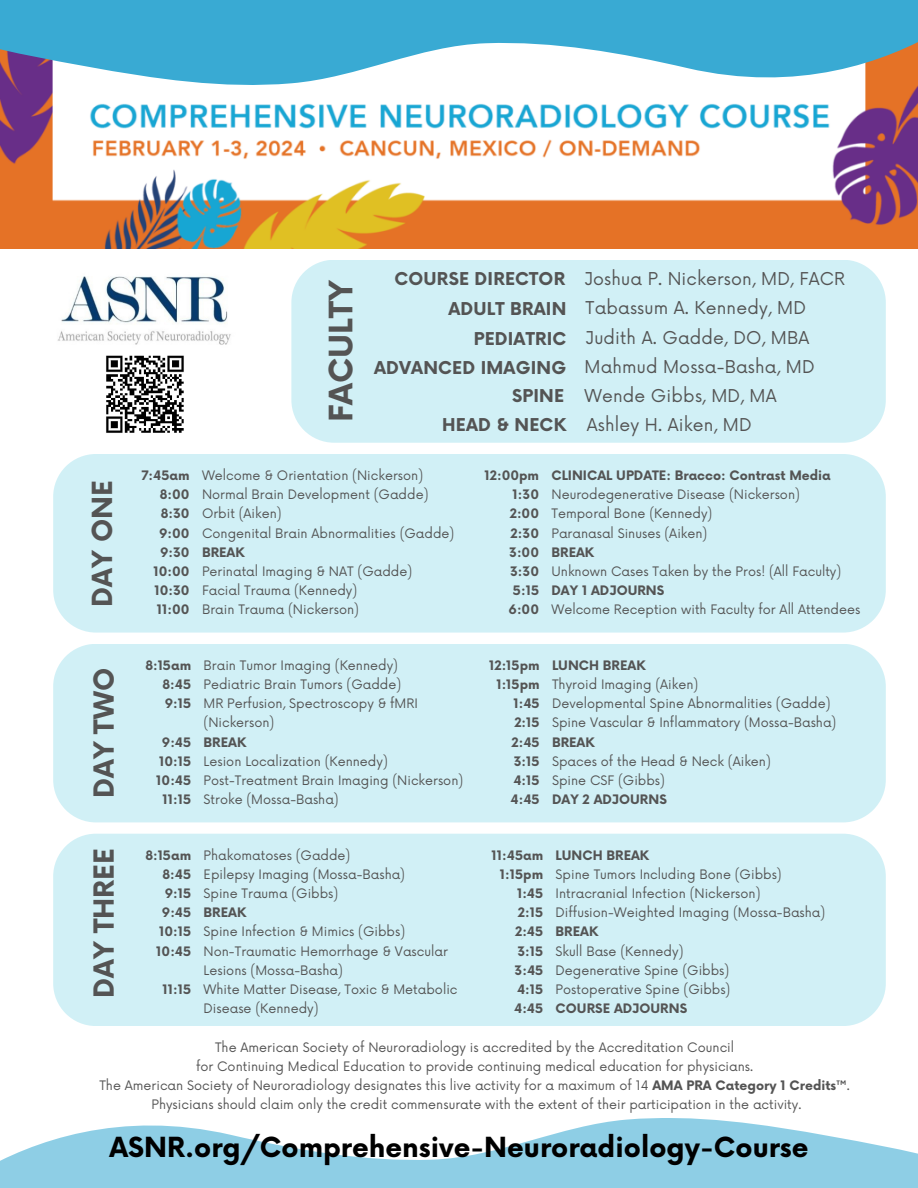
<style>
.page{position:relative;width:918px;height:1188px;background:#fff}
.page>*{position:absolute;margin:0;border:0;box-sizing:border-box;transform-origin:0 0}
.t1{font:700 31.5px "Now";color:#545454}
.t2{font:700 27px "Now";color:#000}
.t3{font:700 27px "Now";color:#545454}
.t4{font:17.25px "Now";letter-spacing:.01em;color:#545454}
.t5{font:700 17.25px "Now";letter-spacing:.01em;color:#545454}
.t6{font:12.75px/19px "Now";color:#545454}
.t7{font:700 12.75px "Now";color:#545454}
.s1{font-weight:700}
</style>
<div class="page">
<svg style="left:0;top:1118px;width:918px;height:70px;fill:#8ecee5"></svg>
<img style="left:0;top:85px;width:918px;height:164px">
<div style="left:67px;top:22px;width:786px;height:74px;background:#fff"></div>
<svg style="left:0;top:0;width:918px;height:85px;fill:#39aad3"></svg>
<div style="left:53px;top:644px;width:833px;height:178px;background:#d1f0f6"></div>
<div style="left:53px;top:454px;width:833px;height:179px;background:#d1f0f6"></div>
<div style="left:53px;top:834px;width:833px;height:192px;background:#d1f0f6"></div>
<div style="left:291px;top:260px;width:595px;height:183px;background:#d1f0f6"></div>
<img style="left:57px;top:276px;width:174px;height:69px">
<img style="left:106px;top:355px;width:78px;height:78px">
<p class="t3" style="left:88px;top:607px;width:128px;rotate:-90deg">DAY ONE</p>
<p class="t3" style="left:89px;top:798px;width:131px;rotate:-90deg">DAY TWO</p>
<p class="t7" style="left:141px;top:469px;width:50px">7:45am</p>
<p class="t7" style="left:160px;top:488px;width:31px">8:00</p>
<p class="t7" style="left:161px;top:507px;width:30px">8:30</p>
<p class="t7" style="left:159px;top:526px;width:32px">9:00</p>
<p class="t7" style="left:160px;top:545px;width:31px">9:30</p>
<p class="t7" style="left:154px;top:564px;width:38px">10:00</p>
<p class="t7" style="left:154px;top:583px;width:37px">10:30</p>
<p class="t7" style="left:157px;top:603px;width:34px">11:00</p>
<p class="t1" style="left:324px;top:422px;width:144px;rotate:-90deg">FACULTY</p>
<p class="t5" style="left:394px;top:270px;width:172px">COURSE DIRECTOR</p>
<p class="t4" style="left:585px;top:269px;width:262px">Joshua P. Nickerson, MD, FACR</p>
<p class="t4" style="left:586px;top:298px;width:222px">Tabassum A. Kennedy, MD</p>
<p class="t5" style="left:449px;top:300px;width:119px">ADULT BRAIN</p>
<p class="t5" style="left:474px;top:329px;width:94px">PEDIATRIC</p>
<p class="t4" style="left:586px;top:328px;width:225px">Judith A. Gadde, DO, MBA</p>
<p class="t4" style="left:585px;top:357px;width:232px">Mahmud Mossa-Basha, MD</p>
<p class="t5" style="left:374px;top:358px;width:194px">ADVANCED IMAGING</p>
<p class="t5" style="left:512px;top:387px;width:53px">SPINE</p>
<p class="t4" style="left:585px;top:386px;width:194px">Wende Gibbs, MD, MA</p>
<p class="t5" style="left:442px;top:415px;width:126px">HEAD &amp; NECK</p>
<p class="t4" style="left:587px;top:415px;width:166px">Ashley H. Aiken, MD</p>
<p class="t6" style="left:202px;top:467px;width:223px">Welcome &amp; Orientation (Nickerson)</p>
<p class="t6" style="left:202px;top:486px;width:228px">Normal Brain Development (Gadde)</p>
<p class="t6" style="left:202px;top:505px;width:81px">Orbit (Aiken)</p>
<p class="t6" style="left:202px;top:524px;width:254px">Congenital Brain Abnormalities (Gadde)</p>
<p class="t7" style="left:202px;top:545px;width:44px">BREAK</p>
<p class="t6" style="left:202px;top:562px;width:212px">Perinatal Imaging &amp; NAT (Gadde)</p>
<p class="t6" style="left:202px;top:581px;width:157px">Facial Trauma (Kennedy)</p>
<p class="t6" style="left:202px;top:601px;width:159px">Brain Trauma (Nickerson)</p>
<p class="t7" style="left:484px;top:469px;width:56px">12:00pm</p>
<p class="t7" style="left:513px;top:488px;width:28px">1:30</p>
<p class="t7" style="left:510px;top:507px;width:31px">2:00</p>
<p class="t7" style="left:511px;top:526px;width:30px">2:30</p>
<p class="t7" style="left:509px;top:545px;width:31px">3:00</p>
<p class="t7" style="left:510px;top:564px;width:31px">3:30</p>
<p class="t7" style="left:513px;top:583px;width:28px">5:15</p>
<p class="t7" style="left:509px;top:603px;width:32px">6:00</p>
<p class="t7" style="left:551px;top:469px;width:281px">CLINICAL UPDATE: Bracco: Contrast Media</p>
<p class="t6" style="left:551px;top:486px;width:250px">Neurodegenerative Disease (Nickerson)</p>
<p class="t6" style="left:551px;top:505px;width:162px">Temporal Bone (Kennedy)</p>
<p class="t6" style="left:551px;top:524px;width:157px">Paranasal Sinuses (Aiken)</p>
<p class="t7" style="left:551px;top:545px;width:44px">BREAK</p>
<p class="t6" style="left:551px;top:562px;width:291px">Unknown Cases Taken by the Pros! (All Faculty)</p>
<p class="t7" style="left:551px;top:583px;width:114px">DAY 1 ADJOURNS</p>
<p class="t6" style="left:551px;top:601px;width:310px">Welcome Reception with Faculty for All Attendees</p>
<p class="t7" style="left:145px;top:659px;width:47px">8:15am</p>
<p class="t7" style="left:163px;top:678px;width:30px">8:45</p>
<p class="t7" style="left:165px;top:697px;width:28px">9:15</p>
<p class="t7" style="left:162px;top:735px;width:31px">9:45</p>
<p class="t7" style="left:159px;top:754px;width:34px">10:15</p>
<p class="t7" style="left:156px;top:773px;width:36px">10:45</p>
<p class="t7" style="left:163px;top:792px;width:30px">11:15</p>
<p class="t6" style="left:204px;top:657px;width:196px">Brain Tumor Imaging (Kennedy)</p>
<p class="t6" style="left:204px;top:676px;width:199px">Pediatric Brain Tumors (Gadde)</p>
<p class="t6" style="left:204px;top:695px;width:216px">MR Perfusion, Spectroscopy &amp; fMRI (Nickerson)</p>
<p class="t7" style="left:204px;top:735px;width:44px">BREAK</p>
<p class="t6" style="left:204px;top:752px;width:186px">Lesion Localization (Kennedy)</p>
<p class="t6" style="left:204px;top:771px;width:261px">Post-Treatment Brain Imaging (Nickerson)</p>
<p class="t6" style="left:204px;top:790px;width:137px">Stroke (Mossa-Basha)</p>
<p class="t7" style="left:489px;top:659px;width:52px">12:15pm</p>
<p class="t7" style="left:496px;top:678px;width:45px">1:15pm</p>
<p class="t7" style="left:513px;top:697px;width:28px">1:45</p>
<p class="t7" style="left:514px;top:716px;width:27px">2:15</p>
<p class="t7" style="left:511px;top:735px;width:30px">2:45</p>
<p class="t7" style="left:514px;top:754px;width:27px">3:15</p>
<p class="t7" style="left:513px;top:773px;width:28px">4:15</p>
<p class="t7" style="left:511px;top:792px;width:31px">4:45</p>
<p class="t7" style="left:552px;top:659px;width:95px">LUNCH BREAK</p>
<p class="t6" style="left:552px;top:676px;width:148px">Thyroid Imaging (Aiken)</p>
<p class="t6" style="left:552px;top:695px;width:280px">Developmental Spine Abnormalities (Gadde)</p>
<p class="t6" style="left:552px;top:714px;width:286px">Spine Vascular &amp; Inflammatory (Mossa-Basha)</p>
<p class="t7" style="left:552px;top:735px;width:44px">BREAK</p>
<p class="t6" style="left:552px;top:752px;width:220px">Spaces of the Head &amp; Neck (Aiken)</p>
<p class="t6" style="left:552px;top:771px;width:114px">Spine CSF (Gibbs)</p>
<p class="t7" style="left:552px;top:792px;width:116px">DAY 2 ADJOURNS</p>
<p class="t3" style="left:89px;top:998px;width:151px;rotate:-90deg">DAY THREE</p>
<p class="t7" style="left:145px;top:848px;width:47px">8:15am</p>
<p class="t7" style="left:163px;top:868px;width:30px">8:45</p>
<p class="t7" style="left:165px;top:887px;width:28px">9:15</p>
<p class="t7" style="left:162px;top:906px;width:31px">9:45</p>
<p class="t7" style="left:159px;top:925px;width:34px">10:15</p>
<p class="t7" style="left:156px;top:944px;width:36px">10:45</p>
<p class="t7" style="left:163px;top:982px;width:30px">11:15</p>
<p class="t6" style="left:204px;top:846px;width:148px">Phakomatoses (Gadde)</p>
<p class="t6" style="left:204px;top:866px;width:203px">Epilepsy Imaging (Mossa-Basha)</p>
<p class="t6" style="left:204px;top:885px;width:136px">Spine Trauma (Gibbs)</p>
<p class="t7" style="left:204px;top:906px;width:44px">BREAK</p>
<p class="t6" style="left:204px;top:923px;width:203px">Spine Infection &amp; Mimics (Gibbs)</p>
<p class="t6" style="left:204px;top:942px;width:246px">Non-Traumatic Hemorrhage &amp; Vascular<br>Lesions (Mossa-Basha)</p>
<p class="t6" style="left:204px;top:980px;width:255px">White Matter Disease, Toxic &amp; Metabolic<br>Disease (Kennedy)</p>
<p class="t7" style="left:492px;top:848px;width:53px">11:45am</p>
<p class="t7" style="left:500px;top:868px;width:45px">1:15pm</p>
<p class="t7" style="left:517px;top:887px;width:28px">1:45</p>
<p class="t7" style="left:518px;top:906px;width:27px">2:15</p>
<p class="t7" style="left:515px;top:925px;width:30px">2:45</p>
<p class="t7" style="left:517px;top:944px;width:27px">3:15</p>
<p class="t7" style="left:515px;top:963px;width:30px">3:45</p>
<p class="t7" style="left:517px;top:982px;width:28px">4:15</p>
<p class="t7" style="left:514px;top:1001px;width:31px">4:45</p>
<p class="t7" style="left:556px;top:848px;width:95px">LUNCH BREAK</p>
<p class="t6" style="left:556px;top:866px;width:228px">Spine Tumors Including Bone (Gibbs)</p>
<p class="t6" style="left:556px;top:885px;width:206px">Intracranial Infection (Nickerson)</p>
<p class="t6" style="left:556px;top:904px;width:271px">Diffusion-Weighted Imaging (Mossa-Basha)</p>
<p class="t7" style="left:556px;top:925px;width:44px">BREAK</p>
<p class="t6" style="left:556px;top:942px;width:129px">Skull Base (Kennedy)</p>
<p class="t6" style="left:556px;top:961px;width:175px">Degenerative Spine (Gibbs)</p>
<p class="t6" style="left:556px;top:980px;width:176px">Postoperative Spine (Gibbs)</p>
<p class="t7" style="left:556px;top:1001px;width:133px">COURSE ADJOURNS</p>
<p class="t6" style="left:215px;top:1038px;width:521px">The American Society of Neuroradiology is accredited by the Accreditation Council</p>
<p class="t6" style="left:196px;top:1057px;width:559px">for Continuing Medical Education to provide continuing medical education for physicians.</p>
<p class="t6" style="left:99px;top:1076px;width:752px">The American Society of Neuroradiology designates this live activity for a maximum of 14 <span class="s1">AMA PRA Category 1 Credits™</span>.</p>
<p class="t6" style="left:152px;top:1095px;width:651px">Physicians should claim only the credit commensurate with the extent of their participation in the activity.</p>
<p class="t2" style="left:109px;top:1133px;width:701px">ASNR.org/Comprehensive-Neuroradiology-Course</p>
</div>
